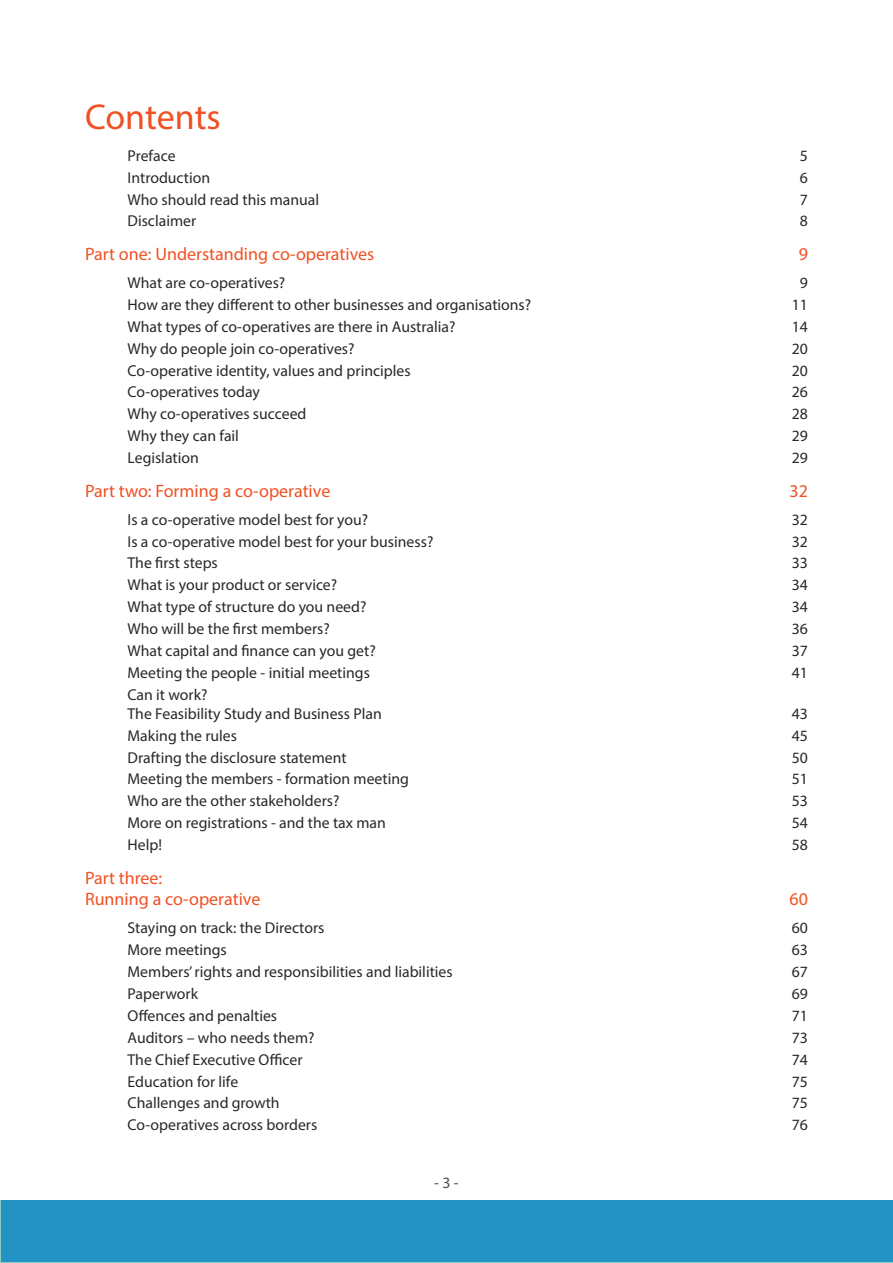
<style>
.page{position:relative;width:893px;height:1263px;background:#fff}
.page>*{position:absolute;margin:0;border:0;box-sizing:border-box;transform-origin:0 0}
.t1{font:36px "Myriad Pro";letter-spacing:-.005em;color:#f05123}
.t2{font:18px/21.6px "Myriad Pro";color:#f05123}
.t3{font:15.75px/18.9px "Myriad Pro";color:#292829}
.t4{font:15.75px "Myriad Pro";color:#524b48}
</style>
<div class="page">
<div style="left:1px;top:1200px;width:891px;height:62px;background:#2392c4"></div>
<h1 class="t1" style="left:85px;top:95px;width:137px">Contents</h1>
<p class="t3" style="left:128px;top:146px;width:50px">Preface</p>
<p class="t3" style="left:800px;top:146px;width:10px">5</p>
<p class="t3" style="left:128px;top:168px;width:84px">Introduction</p>
<p class="t3" style="left:800px;top:168px;width:10px">6</p>
<p class="t3" style="left:128px;top:190px;width:193px">Who should read this manual</p>
<p class="t3" style="left:800px;top:190px;width:10px">7</p>
<p class="t3" style="left:128px;top:211px;width:70px">Disclaimer</p>
<p class="t3" style="left:800px;top:211px;width:10px">8</p>
<p class="t2" style="left:85px;top:243px;width:291px">Part one: Understanding co-operatives</p>
<p class="t2" style="left:799px;top:243px;width:11px">9</p>
<p class="t3" style="left:128px;top:273px;width:159px">What are co-operatives?</p>
<p class="t3" style="left:800px;top:273px;width:10px">9</p>
<p class="t3" style="left:128px;top:295px;width:405px">How are they different to other businesses and organisations?</p>
<p class="t3" style="left:792px;top:295px;width:18px">11</p>
<p class="t3" style="left:128px;top:317px;width:329px">What types of co-operatives are there in Australia?</p>
<p class="t3" style="left:792px;top:317px;width:18px">14</p>
<p class="t3" style="left:128px;top:339px;width:228px">Why do people join co-operatives?</p>
<p class="t3" style="left:792px;top:339px;width:18px">20</p>
<p class="t3" style="left:128px;top:360px;width:285px">Co-operative identity, values and principles</p>
<p class="t3" style="left:792px;top:360px;width:18px">20</p>
<p class="t3" style="left:128px;top:382px;width:134px">Co-operatives today</p>
<p class="t3" style="left:792px;top:382px;width:18px">26</p>
<p class="t3" style="left:128px;top:404px;width:180px">Why co-operatives succeed</p>
<p class="t3" style="left:792px;top:404px;width:18px">28</p>
<p class="t3" style="left:128px;top:426px;width:113px">Why they can fail</p>
<p class="t3" style="left:792px;top:426px;width:18px">29</p>
<p class="t3" style="left:128px;top:448px;width:73px">Legislation</p>
<p class="t3" style="left:792px;top:448px;width:18px">29</p>
<p class="t2" style="left:85px;top:480px;width:247px">Part two: Forming a co-operative</p>
<p class="t2" style="left:789px;top:480px;width:20px">32</p>
<p class="t3" style="left:128px;top:510px;width:242px">Is a co-operative model best for you?</p>
<p class="t3" style="left:792px;top:510px;width:18px">32</p>
<p class="t3" style="left:128px;top:532px;width:307px">Is a co-operative model best for your business?</p>
<p class="t3" style="left:792px;top:532px;width:18px">32</p>
<p class="t3" style="left:128px;top:553px;width:92px">The first steps</p>
<p class="t3" style="left:792px;top:553px;width:18px">33</p>
<p class="t3" style="left:128px;top:575px;width:211px">What is your product or service?</p>
<p class="t3" style="left:792px;top:575px;width:18px">34</p>
<p class="t3" style="left:128px;top:597px;width:240px">What type of structure do you need?</p>
<p class="t3" style="left:792px;top:597px;width:18px">34</p>
<p class="t3" style="left:128px;top:619px;width:204px">Who will be the first members?</p>
<p class="t3" style="left:792px;top:619px;width:18px">36</p>
<p class="t3" style="left:128px;top:641px;width:250px">What capital and finance can you get?</p>
<p class="t3" style="left:792px;top:641px;width:18px">37</p>
<p class="t3" style="left:128px;top:663px;width:244px">Meeting the people - initial meetings</p>
<p class="t3" style="left:792px;top:663px;width:18px">41</p>
<p class="t3" style="left:128px;top:685px;width:256px">Can it work?<br>The Feasibility Study and Business Plan</p>
<p class="t3" style="left:792px;top:704px;width:18px">43</p>
<p class="t3" style="left:128px;top:726px;width:111px">Making the rules</p>
<p class="t3" style="left:792px;top:726px;width:18px">45</p>
<p class="t3" style="left:128px;top:747px;width:221px">Drafting the disclosure statement</p>
<p class="t3" style="left:792px;top:747px;width:18px">50</p>
<p class="t3" style="left:128px;top:769px;width:283px">Meeting the members - formation meeting</p>
<p class="t3" style="left:792px;top:769px;width:18px">51</p>
<p class="t3" style="left:128px;top:791px;width:213px">Who are the other stakeholders?</p>
<p class="t3" style="left:792px;top:791px;width:18px">53</p>
<p class="t3" style="left:128px;top:813px;width:260px">More on registrations - and the tax man</p>
<p class="t3" style="left:792px;top:813px;width:18px">54</p>
<p class="t3" style="left:128px;top:835px;width:36px">Help!</p>
<p class="t3" style="left:792px;top:835px;width:18px">58</p>
<p class="t2" style="left:85px;top:867px;width:177px">Part three:<br>Running a co-operative</p>
<p class="t2" style="left:789px;top:888px;width:20px">60</p>
<p class="t3" style="left:128px;top:918px;width:198px">Staying on track: the Directors</p>
<p class="t3" style="left:792px;top:918px;width:18px">60</p>
<p class="t3" style="left:128px;top:940px;width:101px">More meetings</p>
<p class="t3" style="left:792px;top:940px;width:18px">63</p>
<p class="t3" style="left:128px;top:962px;width:327px">Members’ rights and responsibilities and liabilities</p>
<p class="t3" style="left:792px;top:962px;width:18px">67</p>
<p class="t3" style="left:128px;top:984px;width:72px">Paperwork</p>
<p class="t3" style="left:792px;top:984px;width:18px">69</p>
<p class="t3" style="left:128px;top:1006px;width:151px">Offences and penalties</p>
<p class="t3" style="left:792px;top:1006px;width:18px">71</p>
<p class="t3" style="left:128px;top:1028px;width:189px">Auditors – who needs them?</p>
<p class="t3" style="left:792px;top:1028px;width:18px">73</p>
<p class="t3" style="left:128px;top:1050px;width:176px">The Chief Executive Officer</p>
<p class="t3" style="left:792px;top:1050px;width:18px">74</p>
<p class="t3" style="left:128px;top:1071px;width:112px">Education for life</p>
<p class="t3" style="left:792px;top:1071px;width:18px">75</p>
<p class="t3" style="left:128px;top:1093px;width:154px">Challenges and growth</p>
<p class="t3" style="left:792px;top:1093px;width:18px">75</p>
<p class="t3" style="left:128px;top:1115px;width:191px">Co-operatives across borders</p>
<p class="t3" style="left:792px;top:1115px;width:18px">76</p>
<p class="t4" style="left:434px;top:1173px;width:26px">- 3 -</p>
</div>
